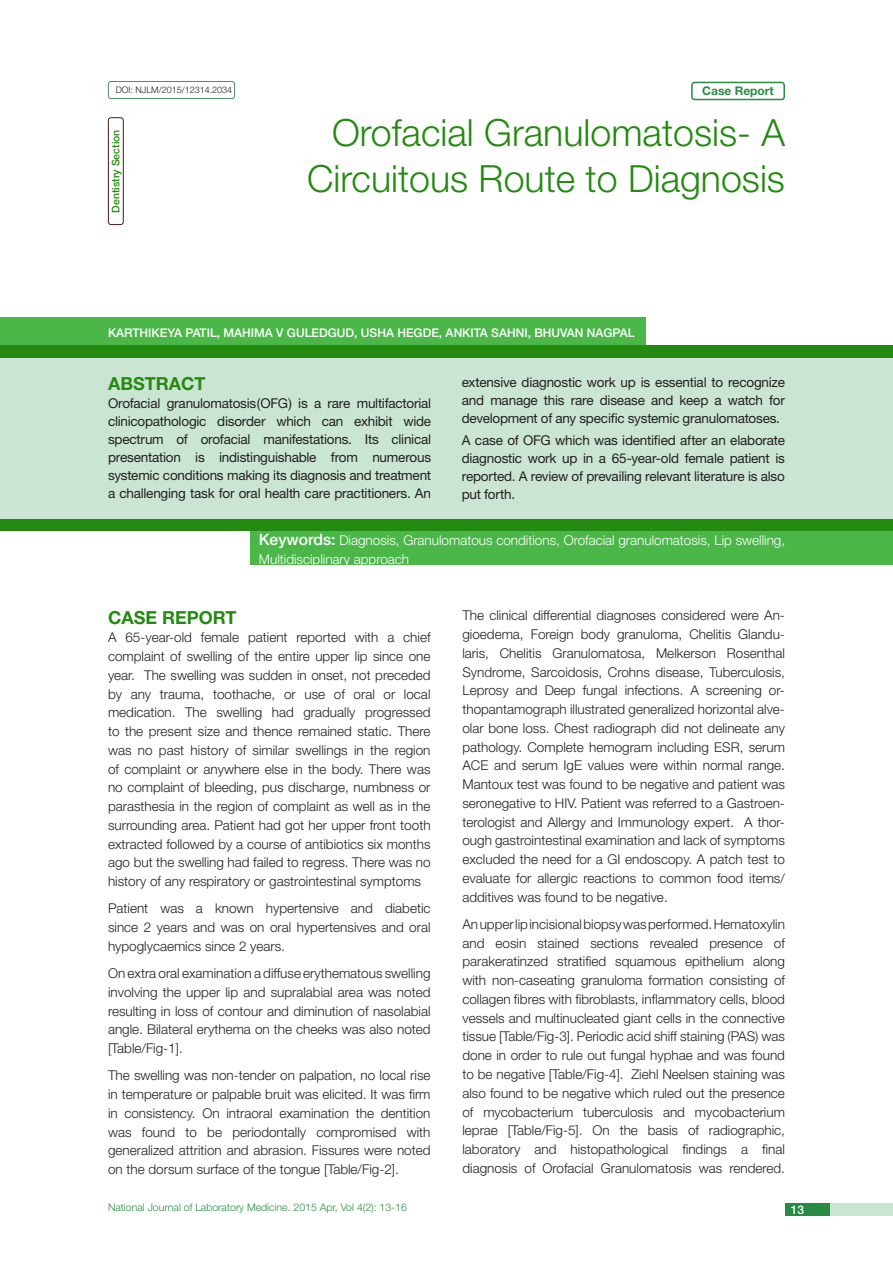
<style>
.page{position:relative;width:893px;height:1263px;background:#fff}
.page>*{position:absolute;margin:0;border:0;box-sizing:border-box;transform-origin:0 0}
.t1{font:300 37.5px/45px "Helvetica Neue";color:#248a11;text-align:right}
.Level_1{font:700 18px "Helvetica Neue";color:#248a11}
.Body_text{font:300 13.5px/18.8px "Helvetica Neue";color:#231f20;text-align:justify}
.Abstract_text{font:13.5px/18px "Helvetica Neue";letter-spacing:-.015em;color:#231f20;text-align:justify}
.Key_words{font:300 13.5px "Helvetica Neue";color:#fff}
.Author{font:500 12px "Helvetica Neue";color:#fff}
.t2{font:700 12px "Helvetica Neue";color:#288b43}
.t3{font:300 10.5px "Helvetica Neue";color:#288b43}
.t4{font:500 10.5px "Helvetica Neue";color:#248a11}
.t5{font:300 9px "Helvetica Neue";color:#231f20}
.s1{font-weight:500;font-size:15.75px}
</style>
<div class="page">
<div style="left:108px;top:81px;width:127px;height:18px;border:1px solid #4d8f64;border-radius:3px"></div>
<div style="left:787px;top:1203px;width:106px;height:13px;background:#cae6d3"></div>
<div style="left:785px;top:1203px;width:44px;height:13px;background:#288b43"></div>
<div style="left:691px;top:82px;width:94px;height:18px;border:2px solid #288b43;border-radius:3px"></div>
<div style="left:0;top:357px;width:893px;height:164px;background:#cae6d3"></div>
<div style="left:0;top:345px;width:893px;height:12px;background:#248a11"></div>
<div style="left:250px;top:532px;width:643px;height:33px;background:#4bb749"></div>
<div style="left:108px;top:117px;width:16px;height:108px;border:1px solid #4a1713;border-radius:3px"></div>
<div style="left:0;top:317px;width:645px;height:28px;background:#4bb749"></div>
<div style="left:0;top:519px;width:893px;height:12px;background:#248a11"></div>
<p class="t5" style="left:116px;top:84px;width:118px">DOI: NJLM/2015/12314.2034</p>
<p class="t4" style="left:109px;top:213px;width:85px;rotate:-90deg">DENTISTRY SECTION</p>
<p class="t2" style="left:702px;top:83px;width:73px">Case Report</p>
<p class="t1" style="left:307px;top:110px;width:479px">Orofacial Granulomatosis- A<br>Circuitous Route to Diagnosis</p>
<p class="Author" style="left:108px;top:326px;width:528px">KARTHIKEYA PATIL, MAHIMA V GULEDG UD, USHA HEGD E, ANKITA SAHNI, BHUVAN NAGPAL</p>
<p class="Level_1" style="left:108px;top:373px;width:99px">ABSTRACT</p>
<p class="Abstract_text" style="left:108px;top:394px;width:325px">Orofacial granulomatosis(OFG) is a rare multifactorial clinicopathologic disorder which can exhibit wide spectrum of orofacial manifestations. Its clinical presentation is indistinguishable from numerous systemic conditions making its diagnosis and treatment a challenging task for oral health care practitioners. An</p>
<p class="Abstract_text" style="left:462px;top:373px;width:325px">extensive diagnostic work up is essential to recognize and manage this rare disease and keep a watch for development of any specific systemic granulomatoses.</p>
<p class="Abstract_text" style="left:462px;top:431px;width:325px">A case of OFG which was identified after an elaborate diagnostic work up in a 65-year-old female patient is reported. A review of prevailing relevant literature is also put forth.</p>
<p class="Key_words" style="left:259px;top:532px;width:528px"><span class="s1">KEYWORDS:</span> Diagnosis, Granulomatous conditions, Orofacial granulomatosis, Lip swelling,</p>
<p class="Key_words" style="left:259px;top:551px;width:152px">Multidisciplinary approach</p>
<p class="Level_1" style="left:108px;top:606px;width:117px">Case Report</p>
<p class="Body_text" style="left:108px;top:628px;width:324px">A 65-year-old female patient reported with a chief complaint of swelling of the entire upper lip since one year. The swelling was sudden in onset, not preceded by any trauma, toothache, or use of oral or local medication. The swelling had gradually progressed to the present size and thence remained static. There was no past history of similar swellings in the region of complaint or anywhere else in the body. There was no complaint of bleeding, pus discharge, numbness or parasthesia in the region of complaint as well as in the surrounding area. Patient had got her upper front tooth extracted followed by a course of antibiotics six months ago but the swelling had failed to regress. There was no history of any respiratory or gastrointestinal symptoms</p>
<p class="Body_text" style="left:108px;top:899px;width:324px">Patient was a known hypertensive and diabetic since 2 years and was on oral hypertensives and oral hypoglycaemics since 2 years.</p>
<p class="Body_text" style="left:108px;top:964px;width:324px">On extra oral examination a diffuse erythematous swelling involving the upper lip and supralabial area was noted resulting in loss of contour and diminution of nasolabial angle. Bilateral erythema on the cheeks was also noted [Table/Fig-1].</p>
<p class="Body_text" style="left:108px;top:1066px;width:324px">The swelling was non-tender on palpation, no local rise in temperature or palpable bruit was elicited. It was firm in consistency. On intraoral examination the dentition was found to be periodontally compromised with generalized attrition and abrasion. Fissures were noted on the dorsum surface of the tongue [Table/Fig-2].</p>
<p class="Body_text" style="left:462px;top:606px;width:324px">The clinical differential diagnoses considered were An&shy;gioedema, Foreign body granuloma, Chelitis Glandu&shy;laris, Chelitis Granulomatosa, Melkerson Rosenthal Syndrome, Sarcoidosis, Crohns disease, Tuberculosis, Leprosy and Deep fungal infections. A screening or&shy;thopantamograph illustrated generalized horizontal alve&shy;olar bone loss. Chest radiograph did not delineate any pathology. Complete hemogram including ESR, serum ACE and serum IgE values were within normal range.<br>Mantoux test was found to be negative and patient was seronegative to HIV. Patient was referred to a Gastroen&shy;terologist and Allergy and Immunology expert. A thor&shy;ough gastrointestinal examination and lack of symptoms excluded the need for a GI endoscopy. A patch test to evaluate for allergic reactions to common food items/ additives was found to be negative.</p>
<p class="Body_text" style="left:462px;top:914px;width:324px">An upper lip incisional biopsy was performed. Hematoxylin and eosin stained sections revealed presence of parakeratinzed stratified squamous epithelium along with non-caseating granuloma formation consisting of collagen fibres with fibroblasts, inflammatory cells, blood vessels and multinucleated giant cells in the connective tissue [Table/Fig-3]. Periodic acid shiff staining (PAS) was done in order to rule out fungal hyphae and was found to be negative [Table/Fig-4]. Ziehl Neelsen staining was also found to be negative which ruled out the presence of mycobacterium tuberculosis and mycobacterium leprae [Table/Fig-5]. On the basis of radiographic, laboratory and histopathological findings a final diagnosis of Orofacial Granulomatosis was rendered.</p>
<p class="t3" style="left:108px;top:1201px;width:300px">National Journal of Laboratory Medicine. 2015 Apr, Vol 4(2): 13-16</p>
<p class="Author" style="left:791px;top:1202px;width:15px">13</p>
</div>
